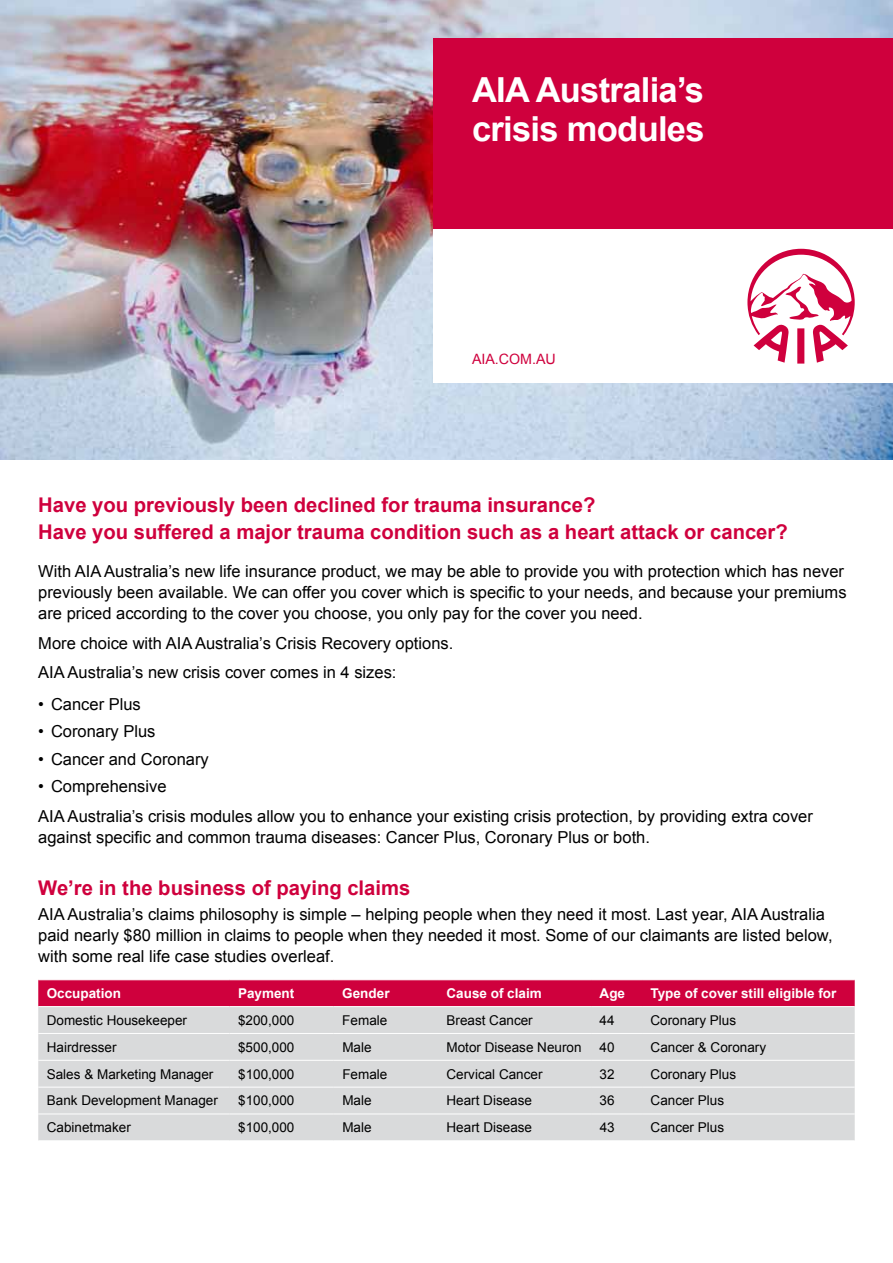
<style>
.page{position:relative;width:893px;height:1263px;background:#fff}
.page>*{position:absolute;margin:0;border:0;box-sizing:border-box;transform-origin:0 0}
.t1{font:700 34.5px/39px "Arial";letter-spacing:-.02em;color:#fff}
.t2{font:700 20.25px/27px "Arial";color:#cf003d}
.t3{font:16.5px/21px "Arial";color:#000}
.t4{font:14.25px "Arial";color:#cf003d}
.t5{font:13.5px "Arial";color:#000}
.t6{font:700 13.5px "Arial";color:#fff}
</style>
<div class="page">
<img style="left:0;top:0;width:893px;height:459px">
<div style="left:434px;top:38px;width:459px;height:192px;background:#cf003d"></div>
<div style="left:434px;top:230px;width:459px;height:153px;background:#fff"></div>
<svg style="left:747px;top:249px;width:108px;height:115px"></svg>
<div style="left:38px;top:980px;width:817px;height:26px;background:#cf003d"></div>
<div style="left:38px;top:1007px;width:817px;height:133px;background:#d9dadb"></div>
<hr style="left:38px;top:1033px;width:192px;height:1px;background:#fff">
<hr style="left:230px;top:1033px;width:104px;height:1px;background:#fff">
<hr style="left:334px;top:1033px;width:104px;height:1px;background:#fff">
<hr style="left:438px;top:1033px;width:153px;height:1px;background:#fff">
<hr style="left:591px;top:1033px;width:51px;height:1px;background:#fff">
<hr style="left:642px;top:1033px;width:213px;height:1px;background:#fff">
<hr style="left:38px;top:1060px;width:192px;height:1px;background:#fff">
<hr style="left:230px;top:1060px;width:104px;height:1px;background:#fff">
<hr style="left:334px;top:1060px;width:104px;height:1px;background:#fff">
<hr style="left:438px;top:1060px;width:153px;height:1px;background:#fff">
<hr style="left:591px;top:1060px;width:51px;height:1px;background:#fff">
<hr style="left:642px;top:1060px;width:213px;height:1px;background:#fff">
<hr style="left:38px;top:1087px;width:192px;height:1px;background:#fff">
<hr style="left:230px;top:1087px;width:104px;height:1px;background:#fff">
<hr style="left:334px;top:1087px;width:104px;height:1px;background:#fff">
<hr style="left:438px;top:1087px;width:153px;height:1px;background:#fff">
<hr style="left:591px;top:1087px;width:51px;height:1px;background:#fff">
<hr style="left:642px;top:1087px;width:213px;height:1px;background:#fff">
<hr style="left:38px;top:1113px;width:192px;height:1px;background:#fff">
<hr style="left:230px;top:1113px;width:104px;height:1px;background:#fff">
<hr style="left:334px;top:1113px;width:104px;height:1px;background:#fff">
<hr style="left:438px;top:1113px;width:153px;height:1px;background:#fff">
<hr style="left:591px;top:1113px;width:51px;height:1px;background:#fff">
<hr style="left:642px;top:1113px;width:213px;height:1px;background:#fff">
<h1 class="t1" style="left:472px;top:71px;width:234px">AIA Australia’s crisis modules</h1>
<p class="t4" style="left:472px;top:349px;width:85px">AIA.COM.AU</p>
<p class="t2" style="left:38px;top:492px;width:751px">Have you previously been declined for trauma insurance?<br>Have you suffered a major trauma condition such as a heart attack or cancer?</p>
<p class="t3" style="left:38px;top:561px;width:810px">With AIA Australia’s new life insurance product, we may be able to provide you with protection which has never previously been available. We can offer you cover which is specific to your needs, and because your premiums are priced according to the cover you choose, you only pay for the cover you need.</p>
<p class="t3" style="left:38px;top:628px;width:417px;line-height:29.5px">More choice with AIA Australia’s Crisis Recovery options.<br>AIA Australia’s new crisis cover comes in 4 sizes:</p>
<p class="t3" style="left:38px;top:694px;width:104px">• Cancer Plus</p>
<p class="t3" style="left:38px;top:721px;width:119px">• Coronary Plus</p>
<p class="t3" style="left:38px;top:749px;width:172px">• Cancer and Coronary</p>
<p class="t3" style="left:38px;top:772px;width:776px;line-height:29.5px">• Comprehensive<br>AIA Australia’s crisis modules allow you to enhance your existing crisis protection, by providing extra cover</p>
<p class="t3" style="left:38px;top:826px;width:613px">against specific and common trauma diseases: Cancer Plus, Coronary Plus or both.</p>
<p class="t2" style="left:38px;top:875px;width:374px">We’re in the business of paying claims</p>
<p class="t3" style="left:38px;top:904px;width:796px">AIA Australia’s claims philosophy is simple – helping people when they need it most. Last year, AIA Australia paid nearly $80 million in claims to people when they needed it most. Some of our claimants are listed below, with some real life case studies overleaf.</p>
<p class="t6" style="left:47px;top:984px;width:76px">Occupation</p>
<p class="t6" style="left:238px;top:984px;width:58px">Payment</p>
<p class="t6" style="left:342px;top:984px;width:49px">Gender</p>
<p class="t6" style="left:446px;top:984px;width:97px">Cause of claim</p>
<p class="t6" style="left:600px;top:984px;width:27px">Age</p>
<p class="t6" style="left:651px;top:984px;width:187px">Type of cover still eligible for</p>
<p class="t5" style="left:47px;top:1011px;width:142px">Domestic Housekeeper</p>
<p class="t5" style="left:238px;top:1011px;width:58px">$200,000</p>
<p class="t5" style="left:342px;top:1011px;width:47px">Female</p>
<p class="t5" style="left:446px;top:1011px;width:88px">Breast Cancer</p>
<p class="t5" style="left:600px;top:1011px;width:17px">44</p>
<p class="t5" style="left:651px;top:1011px;width:87px">Coronary Plus</p>
<p class="t5" style="left:47px;top:1038px;width:71px">Hairdresser</p>
<p class="t5" style="left:238px;top:1038px;width:58px">$500,000</p>
<p class="t5" style="left:342px;top:1038px;width:31px">Male</p>
<p class="t5" style="left:446px;top:1038px;width:137px">Motor Disease Neuron</p>
<p class="t5" style="left:600px;top:1038px;width:17px">40</p>
<p class="t5" style="left:651px;top:1038px;width:117px">Cancer &amp; Coronary</p>
<p class="t5" style="left:47px;top:1065px;width:168px">Sales &amp; Marketing Manager</p>
<p class="t5" style="left:238px;top:1065px;width:58px">$100,000</p>
<p class="t5" style="left:342px;top:1065px;width:47px">Female</p>
<p class="t5" style="left:447px;top:1065px;width:98px">Cervical Cancer</p>
<p class="t5" style="left:600px;top:1065px;width:17px">32</p>
<p class="t5" style="left:651px;top:1065px;width:87px">Coronary Plus</p>
<p class="t5" style="left:47px;top:1092px;width:173px">Bank Development Manager</p>
<p class="t5" style="left:238px;top:1092px;width:58px">$100,000</p>
<p class="t5" style="left:342px;top:1092px;width:31px">Male</p>
<p class="t5" style="left:447px;top:1092px;width:87px">Heart Disease</p>
<p class="t5" style="left:600px;top:1092px;width:17px">36</p>
<p class="t5" style="left:651px;top:1092px;width:75px">Cancer Plus</p>
<p class="t5" style="left:47px;top:1119px;width:86px">Cabinetmaker</p>
<p class="t5" style="left:238px;top:1119px;width:58px">$100,000</p>
<p class="t5" style="left:342px;top:1119px;width:31px">Male</p>
<p class="t5" style="left:447px;top:1119px;width:87px">Heart Disease</p>
<p class="t5" style="left:600px;top:1119px;width:17px">43</p>
<p class="t5" style="left:651px;top:1119px;width:75px">Cancer Plus</p>
</div>
